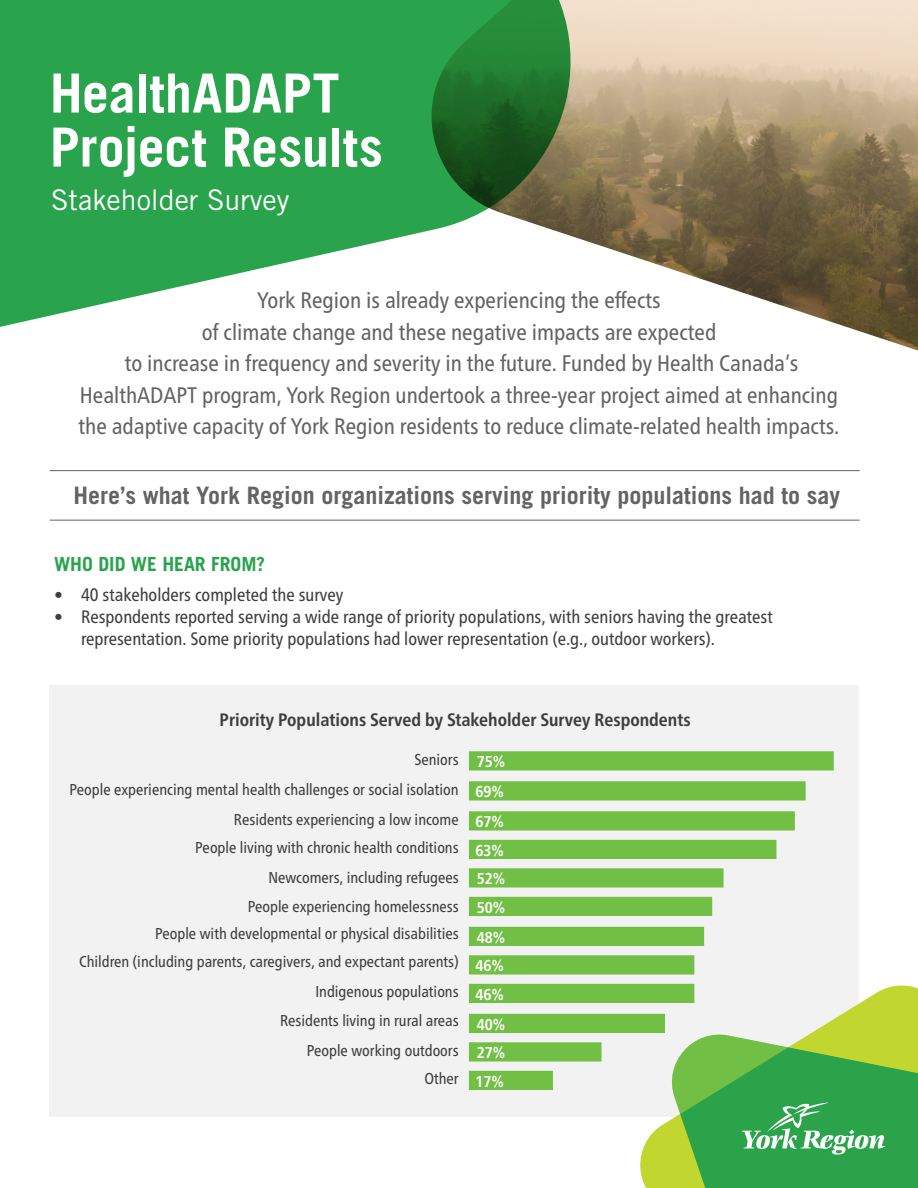
<style>
.page{position:relative;width:918px;height:1188px;background:#fff}
.page>*{position:absolute;margin:0;border:0;box-sizing:border-box;transform-origin:0 0}
.Heading{font:700 54px/54px "Trade Gothic LT Pro";color:#fff}
.Subhead{font:28.5px "Trade Gothic LT Pro";color:#fff}
.Subhead-2{font:700 24px "Trade Gothic LT Pro";color:#636366}
.t1{font:condensed 22.5px/31.5px "Frutiger Neue LT Pro";color:#636366;text-align:center}
.Subhead-3{font:700 19.5px "Trade Gothic LT Pro";color:#29a34c}
.t2{font:condensed 18px/21.6px "Frutiger Neue LT Pro";color:#3e3e3f}
.t3{font:700 condensed 18px "Frutiger Neue LT Pro";color:#3e3e3f}
.t4{font:condensed 15.75px "Frutiger Neue LT Pro";color:#3e3e3f}
.t5{font:700 condensed 15.75px "Frutiger Neue LT Pro";color:#fff}
</style>
<div class="page">
<div style="left:49px;top:685px;width:810px;height:432px;background:#f2f2f3"></div>
<svg style="left:0;top:0;width:407px;height:327px;background:#46af64"></svg>
<img style="left:407px;top:0;width:511px;height:351px">
<hr style="left:50px;top:470px;width:810px;height:1px;background:#636366">
<hr style="left:50px;top:520px;width:810px;height:1px;background:#636366">
<svg style="left:639px;top:984px;width:279px;height:204px"></svg>
<svg style="left:663px;top:1028px;width:255px;height:160px;background:#5fb759"></svg>
<div style="left:469px;top:751px;width:365px;height:20px;background:#71bf44;border:4px solid #71bf44"></div>
<div style="left:469px;top:781px;width:337px;height:20px;background:#71bf44;border:4px solid #71bf44"></div>
<div style="left:469px;top:811px;width:326px;height:20px;background:#71bf44;border:4px solid #71bf44"></div>
<div style="left:469px;top:840px;width:307px;height:19px;background:#71bf44"></div>
<div style="left:469px;top:868px;width:255px;height:20px;background:#71bf44;border:4px solid #71bf44"></div>
<div style="left:469px;top:897px;width:243px;height:19px;background:#71bf44"></div>
<div style="left:469px;top:927px;width:235px;height:19px;background:#71bf44"></div>
<div style="left:469px;top:955px;width:225px;height:20px;background:#71bf44;border:4px solid #71bf44"></div>
<div style="left:469px;top:984px;width:225px;height:19px;background:#71bf44"></div>
<div style="left:469px;top:1014px;width:196px;height:19px;background:#71bf44"></div>
<div style="left:469px;top:1042px;width:133px;height:20px;background:#71bf44;border:4px solid #71bf44"></div>
<div style="left:469px;top:1071px;width:84px;height:19px;background:#71bf44"></div>
<p class="Heading" style="left:50px;top:65px;width:335px">HealthADAPT<br>Project Results</p>
<p class="Subhead" style="left:51px;top:182px;width:240px">Stakeholder Survey</p>
<p class="t1" style="left:257px;top:285px;width:405px">York Region is already experiencing the effects</p>
<p class="t1" style="left:202px;top:316px;width:516px">of climate change and these negative impacts are expected</p>
<p class="t1" style="left:79px;top:348px;width:762px">to increase in frequency and severity in the future. Funded by Health Canada’s<br>HealthADAPT program, York Region undertook a three-year project aimed at enhancing the adaptive capacity of York Region residents to reduce climate-related health impacts.</p>
<p class="Subhead-2" style="left:74px;top:481px;width:768px">Here’s what York Region organizations serving priority populations had to say</p>
<p class="Subhead-3" style="left:54px;top:552px;width:213px">WHO DID WE HEAR FROM?</p>
<p class="t2" style="left:54px;top:584px;width:291px">• 40 stakeholders completed the survey</p>
<p class="t2" style="left:81px;top:606px;width:693px;text-indent:-27px">• Respondents reported serving a wide range of priority populations, with seniors having the greatest representation. Some priority populations had lower representation (e.g., outdoor workers).</p>
<p class="t3" style="left:220px;top:709px;width:473px">Priority Populations Served by Stakeholder Survey Respondents</p>
<p class="t4" style="left:414px;top:750px;width:46px">Seniors</p>
<p class="t4" style="left:70px;top:780px;width:391px">People experiencing mental health challenges or social isolation</p>
<p class="t4" style="left:234px;top:810px;width:226px">Residents experiencing a low income</p>
<p class="t4" style="left:195px;top:839px;width:265px">People living with chronic health conditions</p>
<p class="t4" style="left:268px;top:869px;width:192px">Newcomers, including refugees</p>
<p class="t4" style="left:248px;top:897px;width:212px">People experiencing homelessness</p>
<p class="t4" style="left:155px;top:924px;width:305px">People with developmental or physical disabilities</p>
<p class="t4" style="left:79px;top:953px;width:381px">Children (including parents, caregivers, and expectant parents)</p>
<p class="t4" style="left:315px;top:983px;width:145px">Indigenous populations</p>
<p class="t4" style="left:280px;top:1011px;width:180px">Residents living in rural areas</p>
<p class="t4" style="left:307px;top:1041px;width:153px">People working outdoors</p>
<p class="t4" style="left:424px;top:1070px;width:36px">Other</p>
<p class="t5" style="left:477px;top:753px;width:30px">75%</p>
<p class="t5" style="left:475px;top:783px;width:30px">69%</p>
<p class="t5" style="left:475px;top:813px;width:30px">67%</p>
<p class="t5" style="left:475px;top:841px;width:30px">63%</p>
<p class="t5" style="left:477px;top:870px;width:30px">52%</p>
<p class="t5" style="left:477px;top:898px;width:30px">50%</p>
<p class="t5" style="left:477px;top:928px;width:30px">48%</p>
<p class="t5" style="left:475px;top:957px;width:30px">46%</p>
<p class="t5" style="left:475px;top:985px;width:30px">46%</p>
<p class="t5" style="left:477px;top:1015px;width:30px">40%</p>
<p class="t5" style="left:477px;top:1044px;width:30px">27%</p>
<p class="t5" style="left:475px;top:1072px;width:30px">17%</p>
</div>
